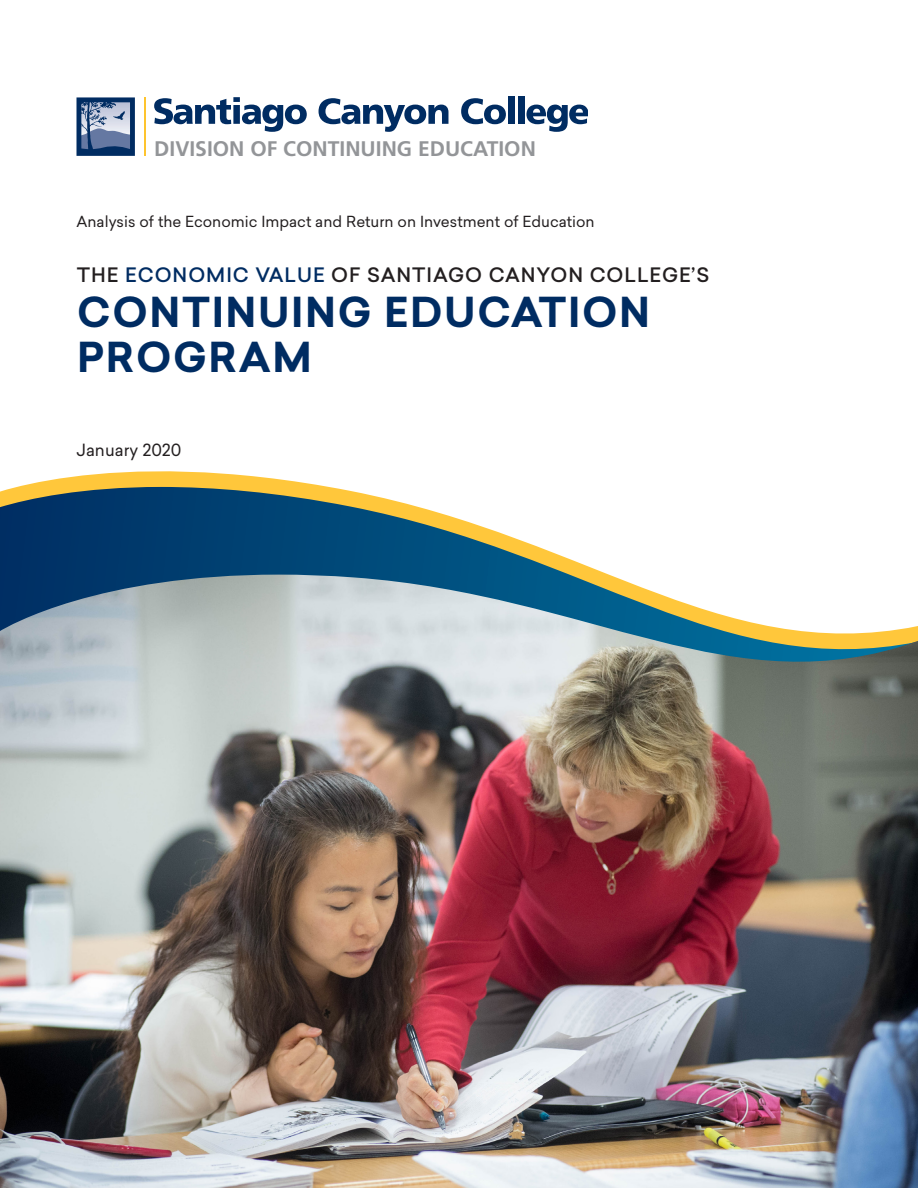
<style>
.page{position:relative;width:918px;height:1188px;background:#fff}
.page>*{position:absolute;margin:0;border:0;box-sizing:border-box;transform-origin:0 0}
.t1{font:700 40.5px/45px "Sailec";letter-spacing:.04em;color:#002c62}
.t2{font:700 21.15px "Frutiger";color:#939598}
.t3{font:500 19.5px "Sailec";letter-spacing:.05em;color:#231f20}
.t4{font:16.5px "Sailec";color:#231f20}
.t5{font:15px "Sailec";color:#231f20}
.s1{color:#002c62}
</style>
<div class="page">
<svg style="left:17px;top:471px;width:312px;height:16px;fill:#ffc73b"></svg>
<svg style="left:0;top:487px;width:610px;height:88px"></svg>
<img style="left:0;top:575px;width:918px;height:613px">
<svg style="left:154px;top:97px;width:153px;height:35px"></svg>
<svg style="left:319px;top:98px;width:129px;height:34px"></svg>
<svg style="left:461px;top:98px;width:45px;height:26px"></svg>
<div style="left:508px;top:97px;width:6px;height:27px;background:#002c62"></div>
<div style="left:518px;top:97px;width:6px;height:27px;background:#002c62"></div>
<svg style="left:526px;top:105px;width:62px;height:27px"></svg>
<hr style="left:144px;top:97px;width:2px;height:59px;background:#fec42e">
<svg style="left:76px;top:97px;width:59px;height:59px;background:#5e779c"></svg>
<h2 class="t2" style="left:154px;top:137px;width:383px">DIVISION OF CONTINUING EDUCATION</h2>
<p class="t5" style="left:76px;top:211px;width:520px">Analysis of the Economic Impact and Return on Investment of Education</p>
<p class="t3" style="left:77px;top:261px;width:634px">THE <span class="s1">ECONOMIC VALUE</span> OF SANTIAGO CANYON COLLEGE’S</p>
<p class="t1" style="left:77px;top:290px;width:574px">CONTINUING EDUCATION<br>PROGRAM</p>
<p class="t4" style="left:76px;top:438px;width:106px">January 2020</p>
</div>
